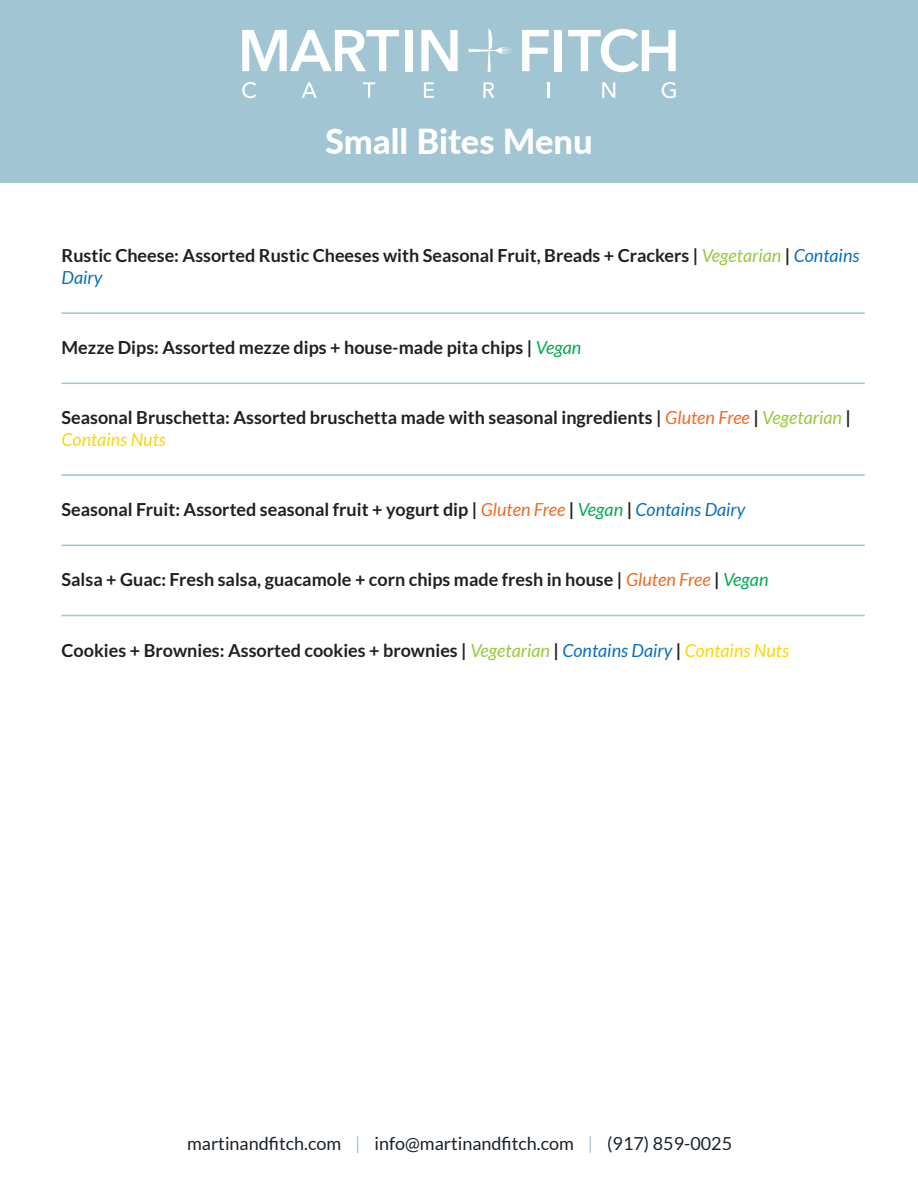
<style>
.page{position:relative;width:918px;height:1188px;background:#fff}
.page>*{position:absolute;margin:0;border:0;box-sizing:border-box;transform-origin:0 0}
.t1{font:800 34.5px "Lato";color:#fff}
.content{font:700 18px "Lato";color:#231f20}
.content_no_indent{font:700 18px/21.6px "Lato";color:#231f20}
.content_no_rule{font:700 18px "Lato";color:#231f20}
.t2{font:18px "Lato";color:#1a2229}
.s1{font-weight:400;font-style:italic;color:#97c93c}
.s2{font-weight:400;font-style:italic;color:#0970b9}
.s3{font-weight:400;font-style:italic;color:#00ab51}
.s4{font-weight:400;font-style:italic;color:#f36a21}
.s5{font-weight:400;font-style:italic;color:#fad706}
.s6{color:#a1c5d2}
</style>
<div class="page">
<div style="left:0;top:0;width:918px;height:182px;background:#a1c5d2"></div>
<svg style="left:242px;top:30px;width:157px;height:41px"></svg>
<div style="left:405px;top:30px;width:7px;height:41px;background:#fff"></div>
<svg style="left:421px;top:30px;width:37px;height:41px"></svg>
<svg style="left:522px;top:30px;width:27px;height:41px"></svg>
<div style="left:555px;top:30px;width:7px;height:41px;background:#fff"></div>
<svg style="left:568px;top:29px;width:108px;height:43px"></svg>
<svg style="left:468px;top:29px;width:43px;height:43px"></svg>
<svg style="left:242px;top:82px;width:14px;height:16px"></svg>
<svg style="left:302px;top:82px;width:15px;height:16px"></svg>
<svg style="left:363px;top:82px;width:12px;height:16px"></svg>
<svg style="left:424px;top:82px;width:10px;height:16px"></svg>
<svg style="left:483px;top:82px;width:11px;height:16px"></svg>
<svg style="left:548px;top:82px;width:2px;height:16px"></svg>
<svg style="left:602px;top:82px;width:13px;height:16px"></svg>
<svg style="left:662px;top:82px;width:14px;height:16px"></svg>
<hr style="left:62px;top:312px;width:803px;height:2px;background:#a1c5d2">
<hr style="left:62px;top:383px;width:803px;height:1px;background:#a1c5d2">
<hr style="left:62px;top:474px;width:803px;height:2px;background:#a1c5d2">
<hr style="left:62px;top:545px;width:803px;height:1px;background:#a1c5d2">
<hr style="left:62px;top:615px;width:803px;height:1px;background:#a1c5d2">
<p class="t1" style="left:325px;top:116px;width:269px">Small Bites Menu</p>
<p class="content_no_indent" style="left:62px;top:245px;width:799px">Rustic Cheese: Assorted Rustic Cheeses with Seasonal Fruit, Breads + Crackers | <span class="s1">Vegetarian</span> | <span class="s2">Contains<br>Dairy</span></p>
<p class="content" style="left:62px;top:337px;width:521px">Mezze Dips: Assorted mezze dips + house-made pita chips | <span class="s3">Vegan</span></p>
<p class="content_no_indent" style="left:62px;top:407px;width:791px">Seasonal Bruschetta: Assorted bruschetta made with seasonal ingredients | <span class="s4">Gluten Free</span> | <span class="s1">Vegetarian</span> |<br><span class="s5">Contains Nuts</span></p>
<p class="content" style="left:62px;top:499px;width:685px">Seasonal Fruit: Assorted seasonal fruit + yogurt dip | <span class="s4">Gluten Free</span> | <span class="s3">Vegan</span> | <span class="s2">Contains Dairy</span></p>
<p class="content" style="left:62px;top:570px;width:708px">Salsa + Guac: Fresh salsa, guacamole + corn chips made fresh in house | <span class="s4">Gluten Free</span> | <span class="s3">Vegan</span></p>
<p class="content_no_rule" style="left:62px;top:640px;width:729px">Cookies + Brownies: Assorted cookies + brownies | <span class="s1">Vegetarian</span> | <span class="s2">Contains Dairy</span> | <span class="s5">Contains Nuts</span></p>
<p class="t2" style="left:187px;top:1134px;width:546px">martinandfitch.com <span class="s6">|</span> info@martinandfitch.com <span class="s6">|</span> (917) 859-0025</p>
</div>
